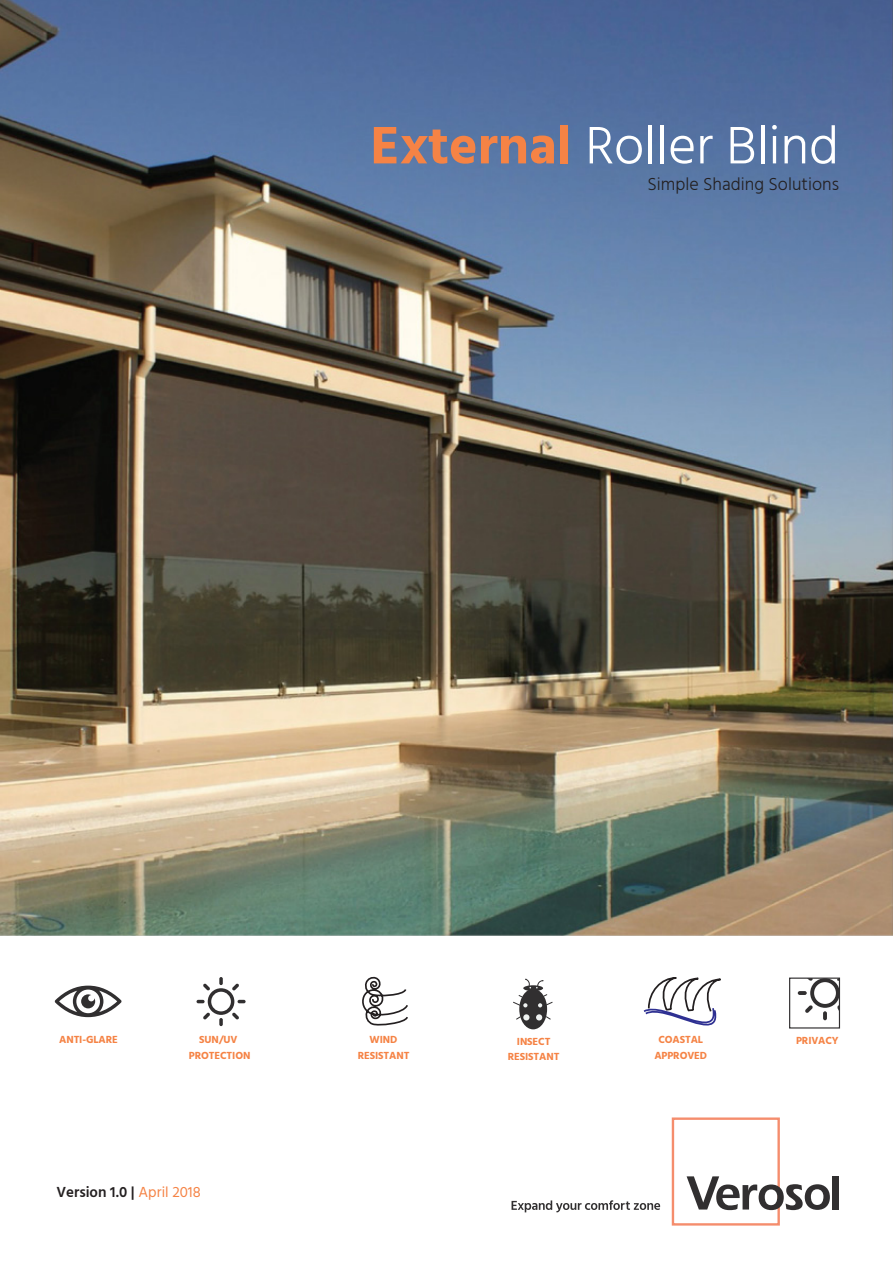
<style>
.page{position:relative;width:893px;height:1263px;background:#fff}
.page>*{position:absolute;margin:0;border:0;box-sizing:border-box;transform-origin:0 0}
.t1{font:300 54px "Hind";color:#fff}
.t2{font:300 18px "Hind";color:#231f20}
.t3{font:600 15px "Hind";color:#231f20}
.t4{font:700 10.65px "Hind";letter-spacing:-.01em;color:#f58345}
.s1{font-weight:700;color:#f58345}
.s2{font-weight:400;color:#f58345}
</style>
<div class="page">
<img style="left:0;top:0;width:893px;height:936px">
<svg style="left:512px;top:1200px;width:148px;height:12px"></svg>
<div style="left:672px;top:1117px;width:108px;height:108px;border:2px solid #f58d6d"></div>
<svg style="left:687px;top:1176px;width:143px;height:34px"></svg>
<div style="left:832px;top:1176px;width:7px;height:33px;background:#312f30"></div>
<svg style="left:196px;top:977px;width:50px;height:49px"></svg>
<svg style="left:55px;top:986px;width:66px;height:31px"></svg>
<div style="left:519px;top:989px;width:28px;height:40px;background:#312f30;border-radius:50%"></div>
<svg style="left:513px;top:978px;width:40px;height:42px"></svg>
<svg style="left:362px;top:977px;width:46px;height:49px"></svg>
<svg style="left:643px;top:977px;width:78px;height:49px"></svg>
<div style="left:789px;top:977px;width:51px;height:51px;background:#fff;border:1px solid #312f30"></div>
<svg style="left:798px;top:978px;width:42px;height:42px"></svg>
<p class="t1" style="left:370px;top:110px;width:470px"><span class="s1">External</span> Roller Blind</p>
<p class="t2" style="left:647px;top:172px;width:193px">Simple Shading Solutions</p>
<p class="t4" style="left:199px;top:1033px;width:40px">SUN/UV</p>
<p class="t4" style="left:189px;top:1049px;width:63px">PROTECTION</p>
<p class="t4" style="left:59px;top:1033px;width:60px">ANTI-GLARE</p>
<p class="t4" style="left:517px;top:1035px;width:35px">INSECT</p>
<p class="t4" style="left:796px;top:1034px;width:44px">PRIVACY</p>
<p class="t4" style="left:508px;top:1050px;width:53px">RESISTANT</p>
<p class="t4" style="left:658px;top:1033px;width:46px">COASTAL</p>
<p class="t4" style="left:654px;top:1049px;width:54px">APPROVED</p>
<p class="t4" style="left:370px;top:1033px;width:29px">WIND</p>
<p class="t4" style="left:358px;top:1049px;width:53px">RESISTANT</p>
<p class="t3" style="left:56px;top:1183px;width:146px">Version 1.0 | <span class="s2">April 2018</span></p>
</div>
